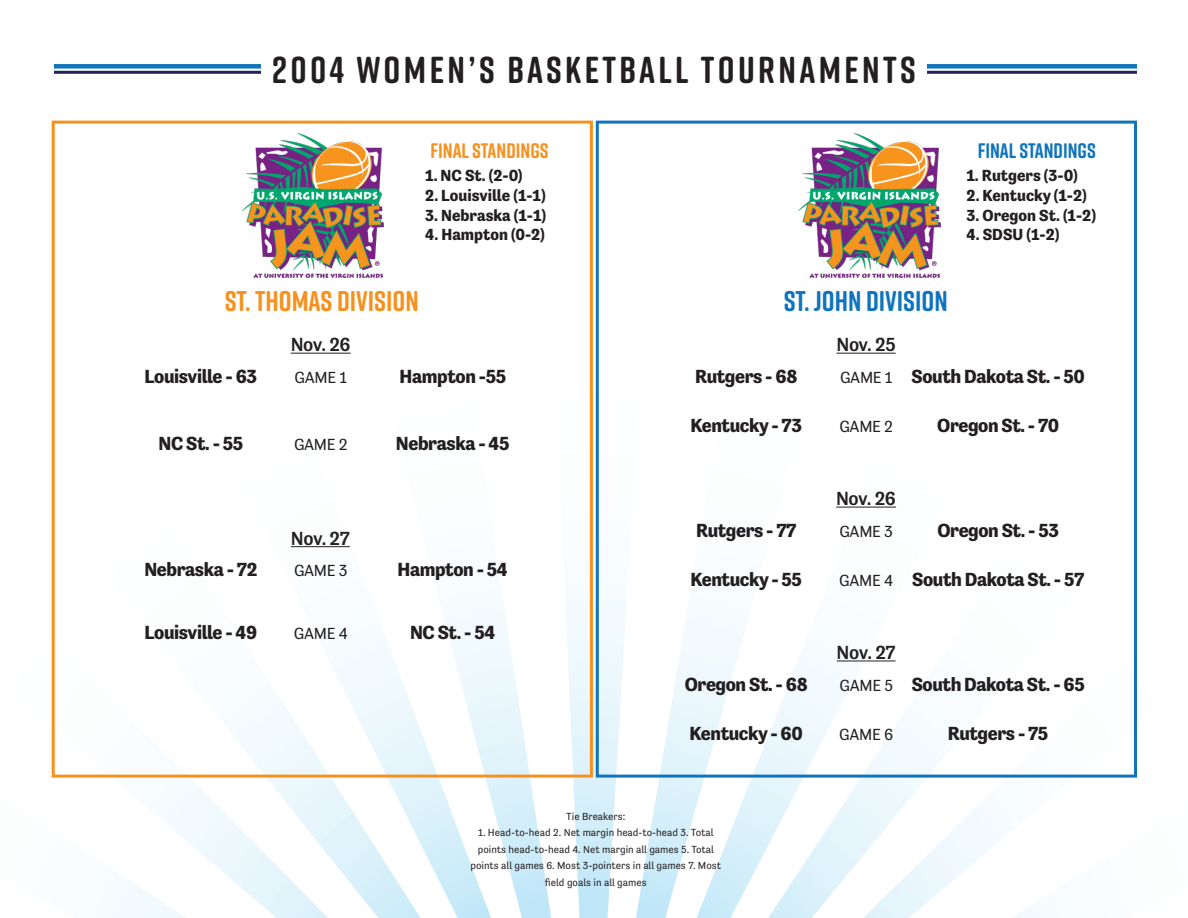
<style>
.page{position:relative;width:1188px;height:918px;background:#fff}
.page>*{position:absolute;margin:0;border:0;box-sizing:border-box;transform-origin:0 0}
.t1{font:700 37.5px "Rift Soft";letter-spacing:.09em;color:#231f20}
.t2{font:700 28.5px "Rift Soft";color:#f6911e}
.t3{font:700 28.5px "Rift Soft";color:#1074bc}
.t4{font:700 21px "Rift Soft";color:#f6911e}
.t5{font:700 21px "Rift Soft";color:#1074bc}
.t6{font:700 19.5px "Tenso";letter-spacing:-.02em;color:#231f20}
.t7{font:500 19.5px "Tenso";letter-spacing:-.02em;color:#231f20}
.t8{font:700 16.5px "Tenso";color:#231f20}
.t9{font:16.5px "Tenso";letter-spacing:-.02em;color:#231f20}
.t10{font:10.5px/16.5px "Tenso";color:#231f20;text-align:center}
.s1{font-weight:400;font-size:16.5px}
</style>
<div class="page">
<img style="left:222px;top:277px;width:54px;height:638px">
<img style="left:542px;top:225px;width:104px;height:693px">
<img style="left:913px;top:276px;width:53px;height:636px">
<img style="left:51px;top:306px;width:1px;height:399px">
<img style="left:273px;top:337px;width:56px;height:581px">
<img style="left:862px;top:362px;width:53px;height:556px">
<img style="left:382px;top:606px;width:105px;height:312px">
<img style="left:327px;top:479px;width:55px;height:439px">
<img style="left:702px;top:614px;width:104px;height:304px">
<img style="left:487px;top:603px;width:55px;height:315px">
<img style="left:646px;top:610px;width:56px;height:308px">
<img style="left:806px;top:506px;width:56px;height:412px">
<img style="left:51px;top:705px;width:1px;height:73px">
<img style="left:242px;top:133px;width:142px;height:144px">
<div style="left:54px;top:64px;width:207px;height:5px;background:#1074bc"></div>
<hr style="left:54px;top:71px;width:207px;height:3px;background:#252161">
<div style="left:927px;top:64px;width:210px;height:5px;background:#1074bc"></div>
<hr style="left:927px;top:71px;width:210px;height:3px;background:#252161">
<hr style="left:291px;top:353px;width:60px;height:1px;background:#231f20">
<hr style="left:291px;top:546px;width:59px;height:1px;background:#231f20">
<div style="left:52px;top:121px;width:541px;height:657px;border:3px solid #f6911e"></div>
<hr style="left:837px;top:353px;width:59px;height:1px;background:#231f20">
<hr style="left:836px;top:507px;width:60px;height:1px;background:#231f20">
<hr style="left:837px;top:660px;width:59px;height:1px;background:#231f20">
<div style="left:596px;top:121px;width:541px;height:657px;border:3px solid #1074bc"></div>
<img style="left:799px;top:133px;width:141px;height:144px">
<p class="t1" style="left:272px;top:43px;width:645px">2004 WOMEN’S BASKETBALL TOURNAMENTS</p>
<p class="t4" style="left:431px;top:136px;width:120px">FINAL STANDINGS</p>
<p class="t8" style="left:425px;top:166px;width:99px">1. NC St. (2-0)</p>
<p class="t8" style="left:425px;top:186px;width:122px">2. Louisville (1-1)</p>
<p class="t8" style="left:425px;top:206px;width:122px">3. Nebraska (1-1)</p>
<p class="t8" style="left:425px;top:225px;width:121px">4. Hampton (0-2)</p>
<p class="t5" style="left:978px;top:136px;width:120px">FINAL STANDINGS</p>
<p class="t8" style="left:967px;top:166px;width:113px">1. Rutgers (3-0)</p>
<p class="t8" style="left:967px;top:186px;width:122px">2. Kentucky (1-2)</p>
<p class="t8" style="left:967px;top:206px;width:131px">3. Oregon St. (1-2)</p>
<p class="t8" style="left:967px;top:225px;width:94px">4. SDSU (1-2)</p>
<p class="t2" style="left:225px;top:281px;width:196px">ST. THOMAS DIVISION</p>
<p class="t3" style="left:784px;top:281px;width:166px">ST. JOHN DIVISION</p>
<p class="t7" style="left:291px;top:334px;width:61px">Nov. 26</p>
<p class="t6" style="left:145px;top:365px;width:114px">Louisville - 63</p>
<p class="t9" style="left:295px;top:368px;width:54px">GAME 1</p>
<p class="t6" style="left:400px;top:365px;width:108px">Hampton -55</p>
<p class="t7" style="left:837px;top:334px;width:61px">Nov. 25</p>
<p class="t6" style="left:695px;top:365px;width:104px">Rutgers - 68</p>
<p class="t6" style="left:840px;top:365px;width:246px"><span class="s1">GAME 1</span> South Dakota St. - 50</p>
<p class="t6" style="left:691px;top:415px;width:113px">Kentucky - 73</p>
<p class="t9" style="left:839px;top:417px;width:55px">GAME 2</p>
<p class="t6" style="left:937px;top:415px;width:124px">Oregon St. - 70</p>
<p class="t6" style="left:159px;top:433px;width:86px">NC St. - 55</p>
<p class="t9" style="left:294px;top:435px;width:55px">GAME 2</p>
<p class="t6" style="left:396px;top:433px;width:115px">Nebraska - 45</p>
<p class="t7" style="left:291px;top:527px;width:60px">Nov. 27</p>
<p class="t6" style="left:144px;top:559px;width:115px">Nebraska - 72</p>
<p class="t9" style="left:294px;top:561px;width:55px">GAME 3</p>
<p class="t6" style="left:398px;top:559px;width:112px">Hampton - 54</p>
<p class="t6" style="left:145px;top:622px;width:114px">Louisville - 49</p>
<p class="t9" style="left:294px;top:624px;width:55px">GAME 4</p>
<p class="t6" style="left:410px;top:622px;width:87px">NC St. - 54</p>
<p class="t7" style="left:836px;top:487px;width:61px">Nov. 26</p>
<p class="t6" style="left:696px;top:519px;width:102px">Rutgers - 77</p>
<p class="t9" style="left:839px;top:522px;width:55px">GAME 3</p>
<p class="t6" style="left:937px;top:519px;width:123px">Oregon St. - 53</p>
<p class="t6" style="left:691px;top:568px;width:113px">Kentucky - 55</p>
<p class="t6" style="left:839px;top:568px;width:247px"><span class="s1">GAME 4</span> South Dakota St. - 57</p>
<p class="t7" style="left:837px;top:641px;width:60px">Nov. 27</p>
<p class="t6" style="left:685px;top:673px;width:124px">Oregon St. - 68</p>
<p class="t6" style="left:840px;top:673px;width:247px"><span class="s1">GAME 5</span> South Dakota St. - 65</p>
<p class="t6" style="left:690px;top:722px;width:115px">Kentucky - 60</p>
<p class="t9" style="left:839px;top:725px;width:56px">GAME 6</p>
<p class="t6" style="left:948px;top:722px;width:102px">Rutgers - 75</p>
<p class="t10" style="left:566px;top:808px;width:61px">Tie Breakers:</p>
<p class="t10" style="left:470px;top:824px;width:252px">1. Head-to-head 2. Net margin head-to-head 3. Total points head-to-head 4. Net margin all games 5. Total points all games 6. Most 3-pointers in all games 7. Most field goals in all games</p>
</div>
